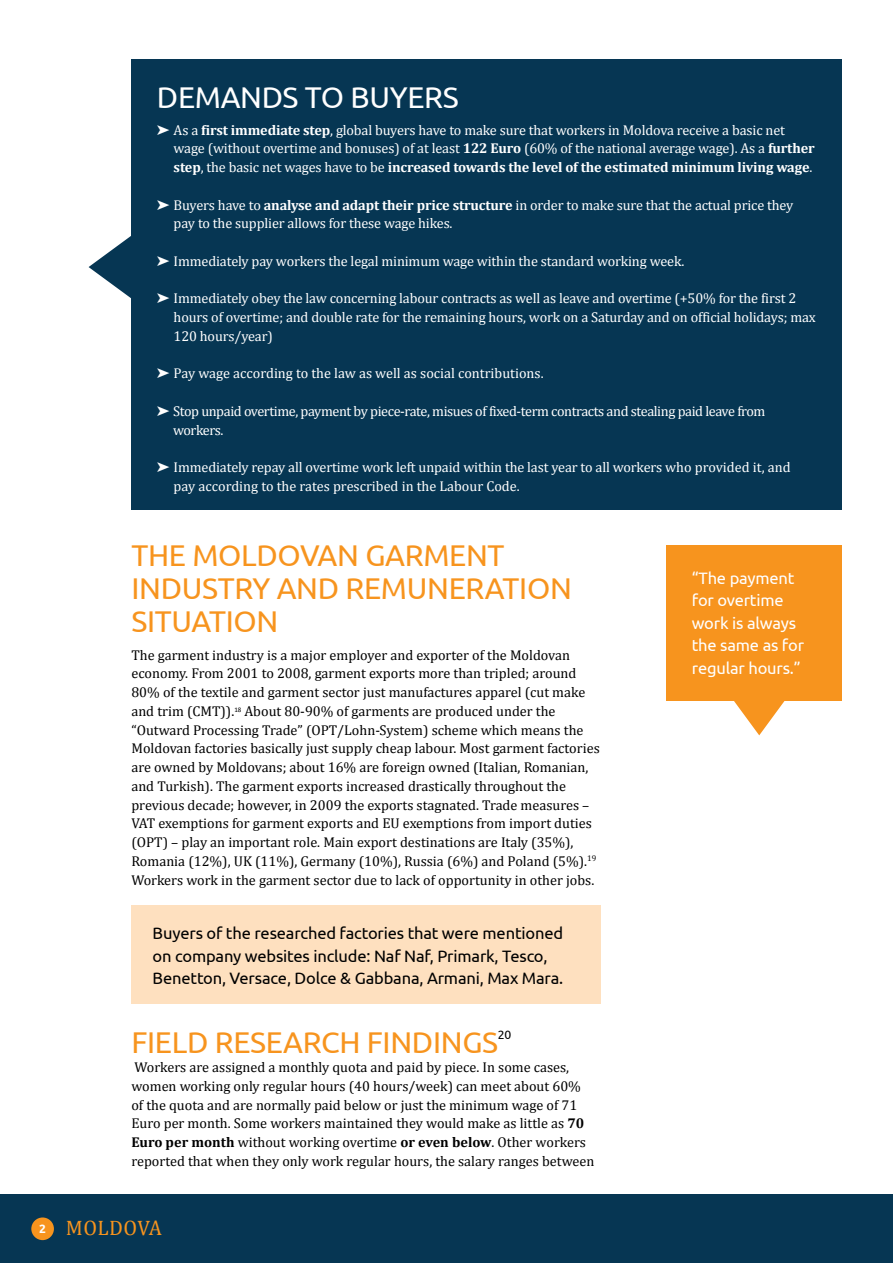
<style>
.page{position:relative;width:893px;height:1263px;background:#fff}
.page>*{position:absolute;margin:0;border:0;box-sizing:border-box;transform-origin:0 0}
.t1{font:30px/33px "Ubuntu";letter-spacing:-.01em;color:#f7941e}
.t2{font:30px "Ubuntu";letter-spacing:-.01em;color:#fff}
.t3{font:21px "Cambria";letter-spacing:.02em;color:#f7941e}
.t4{font:16.5px/22.5px "Ubuntu";letter-spacing:-.01em;color:#000}
.t5{font:16.5px/22.5px "Ubuntu";letter-spacing:-.01em;color:#fff}
.t6{font:14.25px/18.8px "Cambria";color:#000}
.t7{font:14.25px/18.8px "Cambria";letter-spacing:-.01em;color:#fff}
.t8{font:14.25px/18.8px "Cambria";letter-spacing:-.03em;color:#fff}
.t9{font:12.15px "Ubuntu";color:#000}
.s1{font-weight:700}
.s2{font-family:"Ubuntu";font-weight:700;font-size:12px;color:#fff}
</style>
<div class="page">
<div style="left:0;top:1195px;width:893px;height:68px;background:#063653"></div>
<div style="left:31px;top:1217px;width:23px;height:23px;background:#f7941e;border-radius:50%"></div>
<svg style="left:89px;top:236px;width:42px;height:62px"></svg>
<div style="left:131px;top:60px;width:711px;height:450px;background:#063653"></div>
<svg style="left:734px;top:701px;width:51px;height:34px"></svg>
<div style="left:666px;top:545px;width:176px;height:156px;background:#f7941e"></div>
<div style="left:131px;top:905px;width:470px;height:99px;background:#fee0bf"></div>
<h1 class="t2" style="left:157px;top:79px;width:268px">Demands to buyers</h1>
<p class="t7" style="left:174px;top:120px;width:643px;text-indent:-17px">➤ As a <span class="s1">first immediate step</span>, global buyers have to make sure that workers in Moldova receive a basic net wage (without overtime and bonuses) of at least <span class="s1">122 Euro</span> (60% of the national average wage). As a <span class="s1">further step</span>, the basic net wages have to be <span class="s1">increased towards the level of the estimated minimum living wage</span>.</p>
<p class="t7" style="left:174px;top:195px;width:621px;text-indent:-17px">➤ Buyers have to <span class="s1">analyse and adapt their price structure</span> in order to make sure that the actual price they pay to the supplier allows for these wage hikes.</p>
<p class="t7" style="left:157px;top:252px;width:529px">➤ Immediately pay workers the legal minimum wage within the standard working week.</p>
<p class="t7" style="left:174px;top:289px;width:644px;text-indent:-17px">➤ Immediately obey the law concerning labour contracts as well as leave and overtime (+50% for the first 2 hours of overtime; and double rate for the remaining hours, work on a Saturday and on official holidays; max<br>120 hours/year)</p>
<p class="t7" style="left:157px;top:364px;width:388px">➤ Pay wage according to the law as well as social contributions.</p>
<p class="t8" style="left:173px;top:402px;width:594px;text-indent:-16px">➤ Stop unpaid overtime, payment by piece-rate, misues of fixed-term contracts and stealing paid leave from workers.</p>
<p class="t7" style="left:174px;top:458px;width:618px;text-indent:-17px">➤ Immediately repay all overtime work left unpaid within the last year to all workers who provided it, and pay according to the rates prescribed in the Labour Code.</p>
<h1 class="t1" style="left:131px;top:538px;width:254px">The Moldovan gar</h1>
<h1 class="t1" style="left:131px;top:538px;width:370px;text-indent:292px">ment industry and remunerati</h1>
<h1 class="t1" style="left:527px;top:571px;width:46px">on</h1>
<h1 class="t1" style="left:131px;top:604px;width:149px">situation</h1>
<p class="t6" style="left:131px;top:645px;width:470px">The garment industry is a major employer and exporter of the Moldovan economy. From 2001 to 2008, garment exports more than tripled; around 80% of the textile and garment sector just manufactures apparel (cut make and trim (CMT)).<sup>18</sup> About 80-90% of garments are produced under the “Outward Processing Trade” (OPT/Lohn-System) scheme which means the Moldovan factories basically just supply cheap labour. Most garment factories are owned by Moldovans; about 16% are foreign owned (Italian, Romanian, and Turkish). The garment exports increased drastically throughout the previous decade; however, in 2009 the exports stagnated. Trade measures – VAT exemptions for garment exports and EU exemptions from import duties (OPT) – play an important role. Main export destinations are Italy (35%), Romania (12%), UK (11%), Germany (10%), Russia (6%) and Poland (5%).<sup>19<br></sup>Workers work in the garment sector due to lack of opportunity in other jobs.</p>
<p class="t4" style="left:153px;top:921px;width:412px">Buyers of the researched factories that were mentioned on company websites include: Naf Naf, Primark, Tesco,<br>Benetton, Versace, Dolce &amp; Gabbana, Armani, Max Mara.</p>
<h1 class="t1" style="left:131px;top:1025px;width:32px">Field</h1>
<h1 class="t1" style="left:215px;top:1025px;width:19px">resear</h1>
<h1 class="t1" style="left:321px;top:1025px;width:159px">ch findings</h1>
<p class="t9" style="left:498px;top:1027px;width:15px">20</p>
<p class="t6" style="left:131px;top:1058px;width:464px">Workers are assigned a monthly quota and paid by piece. In some cases, women working only regular hours (40 hours/week) can meet about 60% of the quota and are normally paid below or just the minimum wage of 71<br>Euro per month. Some workers maintained they would make as little as <span class="s1">70<br>Euro per month</span> without working overtime <span class="s1">or even below</span>. Other workers reported that when they only work regular hours, the salary ranges between</p>
<h2 class="t3" style="left:39px;top:1215px;width:124px"><span class="s2">2</span> Moldova</h2>
<p class="t5" style="left:692px;top:566px;width:114px">“The payment for overtime work is always the same as for regular hours.”</p>
</div>
